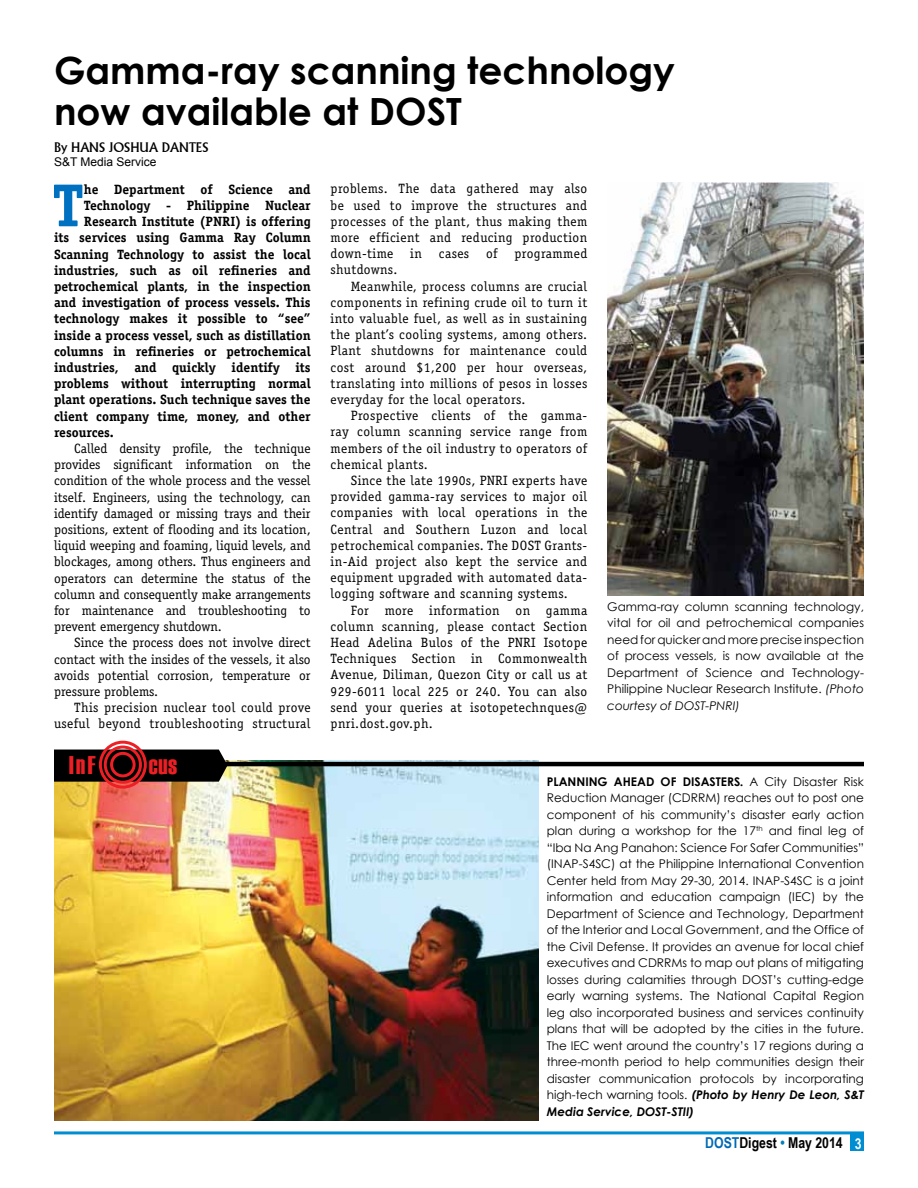
<style>
.page{position:relative;width:918px;height:1188px;background:#fff}
.page>*{position:absolute;margin:0;border:0;box-sizing:border-box;transform-origin:0 0}
.t1{font:700 60.75px "Officina Serif";color:#0070c0}
.t2{font:700 37.5px/40.5px "Century Gothic";color:#000}
.t3{font:25.5px "Haettenschweiler";letter-spacing:.06em;color:#ed1f24}
.t4{font:700 15px "Arial Narrow";color:#000}
.t5{font:13.5px/16.2px "Officina Serif";letter-spacing:.03em;color:#000;text-align:justify}
.t6{font:700 13.5px "Officina Serif";color:#000}
.t7{font:13.5px "Alberta";color:#000}
.t8{font:13.5px "Officina Serif";letter-spacing:.01em;color:#000}
.t9{font:12px/16.5px "Century Gothic";color:#000;text-align:justify}
.t10{font:12px "Arial";color:#000}
.s1{font-style:italic}
.s2{font-weight:700}
.s3{font-family:"Times New Roman";font-weight:700}
.s4{font-weight:700;font-style:italic}
.s5{color:#0068b4}
.s6{color:#007fb8}
.s7{color:#fff}
</style>
<div class="page">
<div style="left:851px;top:1133px;width:13px;height:18px;background:#008dd2"></div>
<hr style="left:54px;top:1131px;width:810px;height:3px;background:#008dd2">
<img style="left:607px;top:183px;width:257px;height:412px">
<img style="left:54px;top:760px;width:485px;height:360px">
<hr style="left:54px;top:762px;width:810px;height:4px;background:#000">
<svg style="left:54px;top:750px;width:174px;height:32px;background:#150a09"></svg>
<div style="left:99px;top:741px;width:48px;height:48px;border:3px solid #ed1f24;border-radius:50%"></div>
<div style="left:104px;top:746px;width:38px;height:38px;border:3px solid #ed1f24;border-radius:50%"></div>
<div style="left:110px;top:752px;width:26px;height:25px;border:3px solid #ed1f24;border-radius:50%"></div>
<h2 class="t2" style="left:54px;top:49px;width:623px">Gamma-ray scanning technology now available at DOST</h2>
<p class="t7" style="left:54px;top:139px;width:156px">BY HANS JOSHUA DANTES</p>
<p class="t10" style="left:54px;top:154px;width:104px">S&amp;T Media Service</p>
<h1 class="t1" style="left:52px;top:168px;width:33px">T</h1>
<p class="t6" style="left:84px;top:181px;width:228px">he Department of Science and</p>
<p class="t6" style="left:84px;top:197px;width:228px">Technology - Philippine Nuclear</p>
<p class="t6" style="left:84px;top:213px;width:228px">Research Institute (PNRI) is offering</p>
<p class="t6" style="left:54px;top:229px;width:258px">its services using Gamma Ray Column</p>
<p class="t6" style="left:54px;top:246px;width:258px">Scanning Technology to assist the local</p>
<p class="t6" style="left:54px;top:262px;width:258px">industries, such as oil refineries and</p>
<p class="t6" style="left:54px;top:278px;width:258px">petrochemical plants, in the inspection</p>
<p class="t6" style="left:54px;top:294px;width:258px">and investigation of process vessels. This</p>
<p class="t6" style="left:54px;top:310px;width:258px">technology makes it possible to “see”</p>
<p class="t6" style="left:54px;top:327px;width:258px">inside a process vessel, such as distillation</p>
<p class="t6" style="left:54px;top:343px;width:258px">columns in refineries or petrochemical</p>
<p class="t6" style="left:54px;top:359px;width:258px">industries, and quickly identify its</p>
<p class="t6" style="left:54px;top:375px;width:258px">problems without interrupting normal</p>
<p class="t6" style="left:54px;top:391px;width:258px">plant operations. Such technique saves the</p>
<p class="t6" style="left:54px;top:408px;width:258px">client company time, money, and other</p>
<p class="t6" style="left:54px;top:424px;width:61px">resources.</p>
<p class="t5" style="left:54px;top:440px;width:258px;text-indent:20px">Called density profile, the technique provides significant information on the condition of the whole process and the vessel itself. Engineers, using the technology, can identify damaged or missing trays and their positions, extent of flooding and its location, liquid weeping and foaming, liquid levels, and blockages, among others. Thus engineers and operators can determine the status of the column and consequently make arrangements for maintenance and troubleshooting to prevent emergency shutdown.</p>
<p class="t5" style="left:54px;top:635px;width:258px;text-indent:20px">Since the process does not involve direct contact with the insides of the vessels, it also avoids potential corrosion, temperature or pressure problems.</p>
<p class="t5" style="left:54px;top:700px;width:258px;text-align:right">This precision nuclear tool could prove useful beyond troubleshooting structural</p>
<h3 class="t3" style="left:69px;top:748px;width:28px">InF</h3>
<h3 class="t3" style="left:149px;top:748px;width:30px">cus</h3>
<p class="t5" style="left:331px;top:181px;width:258px">problems. The data gathered may also be used to improve the structures and processes of the plant, thus making them more efficient and reducing production down-time</p>
<p class="t5" style="left:410px;top:246px;width:13px">in</p>
<p class="t5" style="left:439px;top:246px;width:32px">cases</p>
<p class="t5" style="left:486px;top:246px;width:13px">of</p>
<p class="t5" style="left:514px;top:246px;width:74px">programmed</p>
<p class="t8" style="left:331px;top:262px;width:68px">shutdowns.</p>
<p class="t5" style="left:351px;top:278px;width:238px">Meanwhile, process columns are crucial</p>
<p class="t5" style="left:331px;top:294px;width:258px">components in refining crude oil to turn it</p>
<p class="t5" style="left:331px;top:310px;width:258px">into valuable fuel, as well as in sustaining</p>
<p class="t5" style="left:331px;top:327px;width:258px">the plant’s cooling systems, among others.</p>
<p class="t5" style="left:331px;top:343px;width:258px">Plant shutdowns for maintenance could</p>
<p class="t5" style="left:331px;top:359px;width:258px">cost around $1,200 per hour overseas,</p>
<p class="t5" style="left:331px;top:375px;width:258px">translating into millions of pesos in losses</p>
<p class="t5" style="left:331px;top:391px;width:196px">everyday for the local operators.</p>
<p class="t5" style="left:351px;top:408px;width:238px">Prospective clients of the gamma-</p>
<p class="t5" style="left:331px;top:424px;width:258px">ray column scanning service range from</p>
<p class="t5" style="left:331px;top:440px;width:258px">members of the oil industry to operators of</p>
<p class="t5" style="left:331px;top:456px;width:99px">chemical plants.</p>
<p class="t5" style="left:351px;top:472px;width:238px">Since the late 1990s, PNRI experts have</p>
<p class="t5" style="left:331px;top:489px;width:258px">provided gamma-ray services to major oil</p>
<p class="t5" style="left:331px;top:505px;width:258px">companies with local operations in the</p>
<p class="t5" style="left:331px;top:521px;width:258px">Central and Southern Luzon and local</p>
<p class="t5" style="left:331px;top:537px;width:258px">petrochemical companies. The DOST Grants-</p>
<p class="t5" style="left:331px;top:553px;width:258px">in-Aid project also kept the service and</p>
<p class="t5" style="left:331px;top:570px;width:258px">equipment upgraded with automated data-</p>
<p class="t5" style="left:331px;top:586px;width:239px">logging software and scanning systems.</p>
<p class="t5" style="left:351px;top:602px;width:238px">For more information on gamma</p>
<p class="t5" style="left:331px;top:618px;width:258px">column scanning, please contact Section</p>
<p class="t5" style="left:331px;top:634px;width:258px">Head Adelina Bulos of the PNRI Isotope</p>
<p class="t5" style="left:331px;top:651px;width:258px">Techniques Section in Commonwealth</p>
<p class="t5" style="left:331px;top:667px;width:258px">Avenue, Diliman, Quezon City or call us at</p>
<p class="t5" style="left:331px;top:683px;width:258px">929-6011 local 225 or 240. You can also</p>
<p class="t5" style="left:331px;top:699px;width:258px">send your queries at isotopetechnques@</p>
<p class="t5" style="left:331px;top:715px;width:104px">pnri.dost.gov.ph.</p>
<p class="t9" style="left:607px;top:598px;width:258px">Gamma-ray column scanning technology, vital for oil and petrochemical companies need for quicker and more precise inspection of process vessels, is now available at the Department of Science and Technology-Philippine Nuclear Research Institute. <span class="s1">(Photo courtesy of DOST-PNRI)</span></p>
<p class="t9" style="left:547px;top:773px;width:319px"><span class="s2">PLANNING AHEAD OF DISASTERS</span><span class="s3">.</span> A City Disaster Risk Reduction Manager (CDRRM) reaches out to post one component of his community’s disaster early action plan during a workshop for the 17<sup>th</sup> and final leg of “Iba Na Ang Panahon: Science For Safer Communities” (INAP-S4SC) at the Philippine International Convention Center held from May 29-30, 2014. INAP-S4SC is a joint information and education campaign (IEC) by the Department of Science and Technology, Department of the Interior and Local Government, and the Office of the Civil Defense. It provides an avenue for local chief executives and CDRRMs to map out plans of mitigating losses during calamities through DOST’s cutting-edge early warning systems. The National Capital Region leg also incorporated business and services continuity plans that will be adopted by the cities in the future.<br>The IEC went around the country’s 17 regions during a three-month period to help communities design their disaster communication protocols by incorporating high-tech warning tools. <span class="s4">(Photo by Henry De Leon, S&amp;T Media Service, DOST-STII)</span></p>
<p class="t4" style="left:705px;top:1131px;width:158px"><span class="s5">DOST</span>Digest <span class="s6">•</span> May 2014 <span class="s7">3</span></p>
</div>
